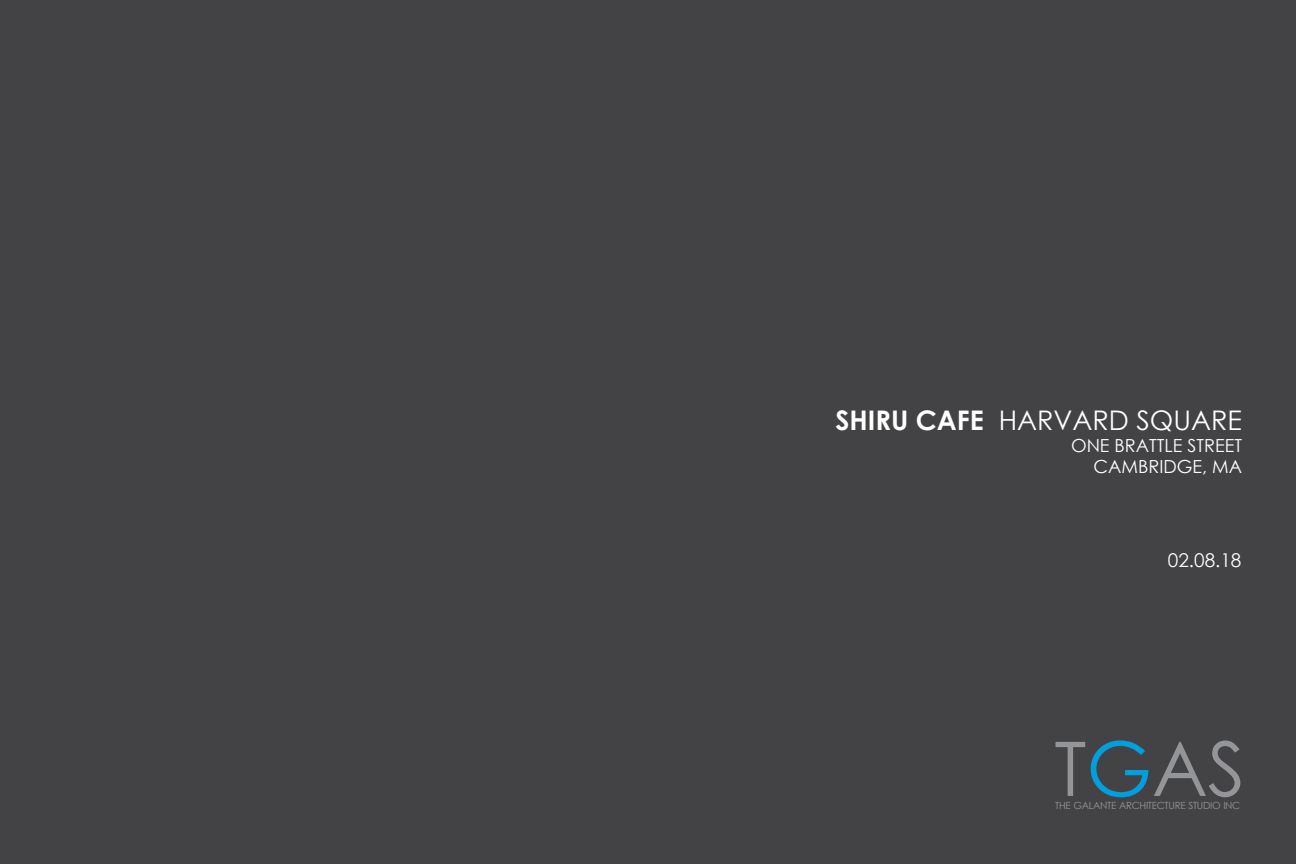
<style>
.page{position:relative;width:1296px;height:864px;background:#434345}
.page>*{position:absolute;margin:0;border:0;box-sizing:border-box;transform-origin:0 0}
.t1{font:75.3px "Century Gothic";color:#939598}
.t2{font:27px "Century Gothic";color:#fff}
.t3{font:19px "Century Gothic";color:#fff}
.t4{font:18px/21.6px "Century Gothic";color:#fff;text-align:right}
.t5{font:9.9px "Century Gothic";letter-spacing:-.03em;color:#939598}
.s1{font-weight:700}
.s2{color:#00a0de}
</style>
<div class="page">
<h2 class="t2" style="left:835px;top:401px;width:408px"><span class="s1">SHIRU CAFE</span> HARVARD SQUARE</h2>
<h3 class="t4" style="left:1071px;top:434px;width:172px">ONE BRATTLE STREET<br>CAMBRIDGE, MA</h3>
<h3 class="t3" style="left:1168px;top:547px;width:75px">02.08.18</h3>
<h1 class="t1" style="left:1054px;top:716px;width:192px">T<span class="s2">G</span>AS</h1>
<p class="t5" style="left:1055px;top:798px;width:187px">THE GALANTE ARCHITECTURE STUDIO INC</p>
</div>
